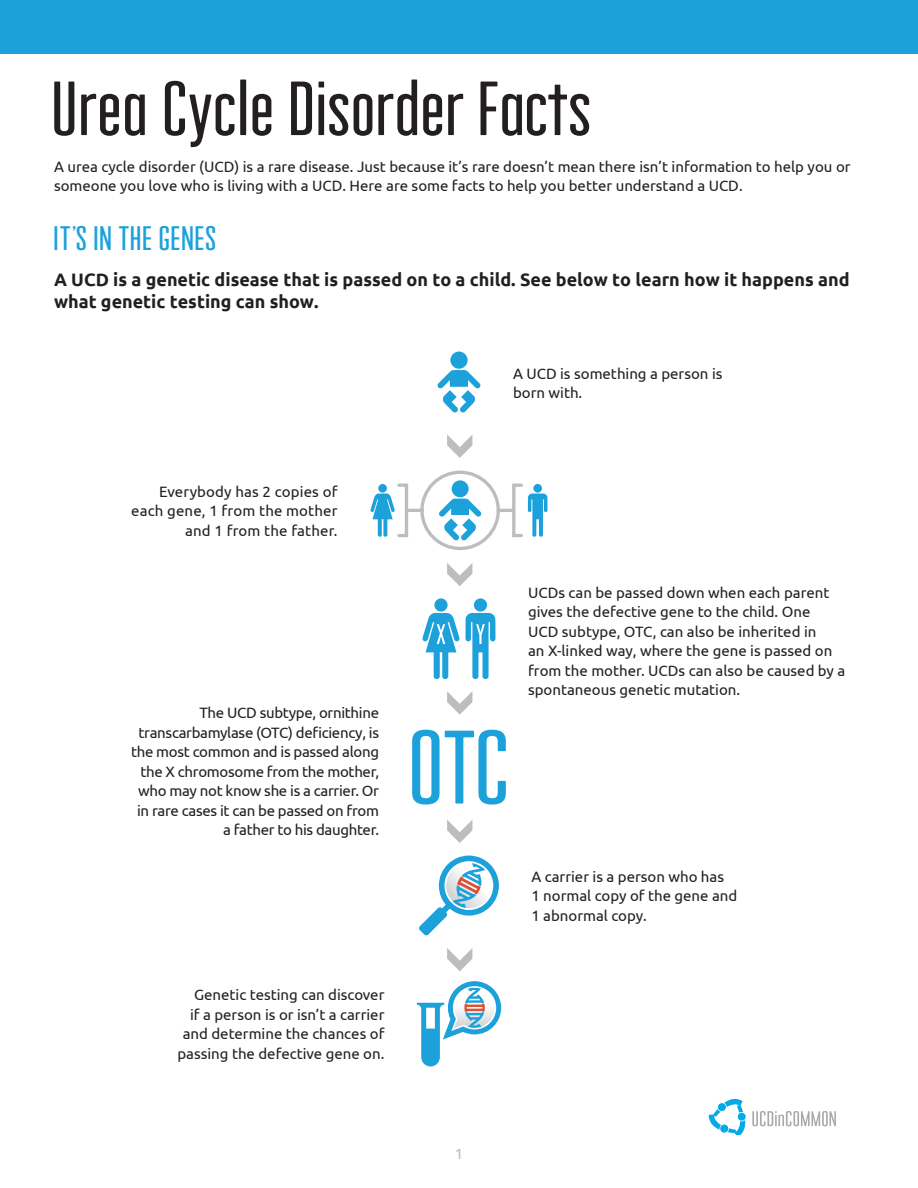
<style>
.page{position:relative;width:918px;height:1188px;background:#fff}
.page>*{position:absolute;margin:0;border:0;box-sizing:border-box;transform-origin:0 0}
.t1{font:67.5px "Nonesuch";color:#231f20}
.t2{font:30px "Nonesuch";color:#1ca1db}
.t3{font:700 18px/22.5px "Ubuntu";color:#231f20}
.t4{font:15px/19.5px "Ubuntu";color:#231f20}
.t5{font:15px/19.5px "Ubuntu";letter-spacing:-.02em;color:#231f20;text-align:right}
.t6{font:15px "Ubuntu";color:#babcbe}
</style>
<div class="page">
<div style="left:0;top:0;width:918px;height:54px;background:#1ca1db"></div>
<div style="left:450px;top:352px;width:18px;height:17px;background:#1ca1db;border-radius:50%"></div>
<svg style="left:437px;top:370px;width:44px;height:43px"></svg>
<svg style="left:370px;top:470px;width:178px;height:80px"></svg>
<div style="left:378px;top:484px;width:9px;height:9px;background:#1ca1db;border-radius:50%"></div>
<div style="left:434px;top:598px;width:14px;height:14px;background:#1ca1db;border-radius:50%"></div>
<div style="left:474px;top:598px;width:13px;height:14px;background:#1ca1db;border-radius:50%"></div>
<svg style="left:422px;top:613px;width:73px;height:66px"></svg>
<svg style="left:412px;top:730px;width:94px;height:75px"></svg>
<svg style="left:419px;top:856px;width:80px;height:80px"></svg>
<svg style="left:417px;top:981px;width:84px;height:85px"></svg>
<svg style="left:447px;top:435px;width:25px;height:23px"></svg>
<svg style="left:447px;top:563px;width:25px;height:23px"></svg>
<svg style="left:447px;top:691px;width:25px;height:24px"></svg>
<svg style="left:447px;top:820px;width:25px;height:23px"></svg>
<svg style="left:447px;top:948px;width:25px;height:23px"></svg>
<svg style="left:752px;top:1111px;width:84px;height:15px"></svg>
<svg style="left:709px;top:1098px;width:37px;height:37px"></svg>
<p class="t1" style="left:54px;top:69px;width:542px">Urea Cycle Disorder Facts</p>
<p class="t4" style="left:54px;top:156px;width:798px">A urea cycle disorder (UCD) is a rare disease. Just because it’s rare doesn’t mean there isn’t information to help you or someone you love who is living with a UCD. Here are some facts to help you better understand a UCD.</p>
<p class="t2" style="left:54px;top:221px;width:165px">IT’S IN THE GENES</p>
<p class="t3" style="left:54px;top:268px;width:797px">A UCD is a genetic disease that is passed on to a child. See below to learn how it happens and what genetic testing can show.</p>
<p class="t4" style="left:131px;top:481px;width:208px;text-align:right">Everybody has 2 copies of each gene, 1 from the mother and 1 from the father.</p>
<p class="t5" style="left:131px;top:703px;width:250px">The UCD subtype, ornithine transcarbamylase (OTC) deficiency, is the most common and is passed along the X chromosome from the mother, who may not know she is a carrier. Or in rare cases it can be passed on from a father to his daughter.</p>
<p class="t4" style="left:177px;top:985px;width:209px;text-align:right">Genetic testing can discover<br>if a person is or isn’t a carrier and determine the chances of passing the defective gene on.</p>
<p class="t4" style="left:513px;top:363px;width:211px">A UCD is something a person is born with.</p>
<p class="t4" style="left:528px;top:582px;width:319px">UCDs can be passed down when each parent gives the defective gene to the child. One<br>UCD subtype, OTC, can also be inherited in<br>an X-linked way, where the gene is passed on from the mother. UCDs can also be caused by a spontaneous genetic mutation.</p>
<p class="t4" style="left:531px;top:866px;width:207px">A carrier is a person who has<br>1 normal copy of the gene and<br>1 abnormal copy.</p>
<p class="t6" style="left:455px;top:1145px;width:10px">1</p>
</div>
